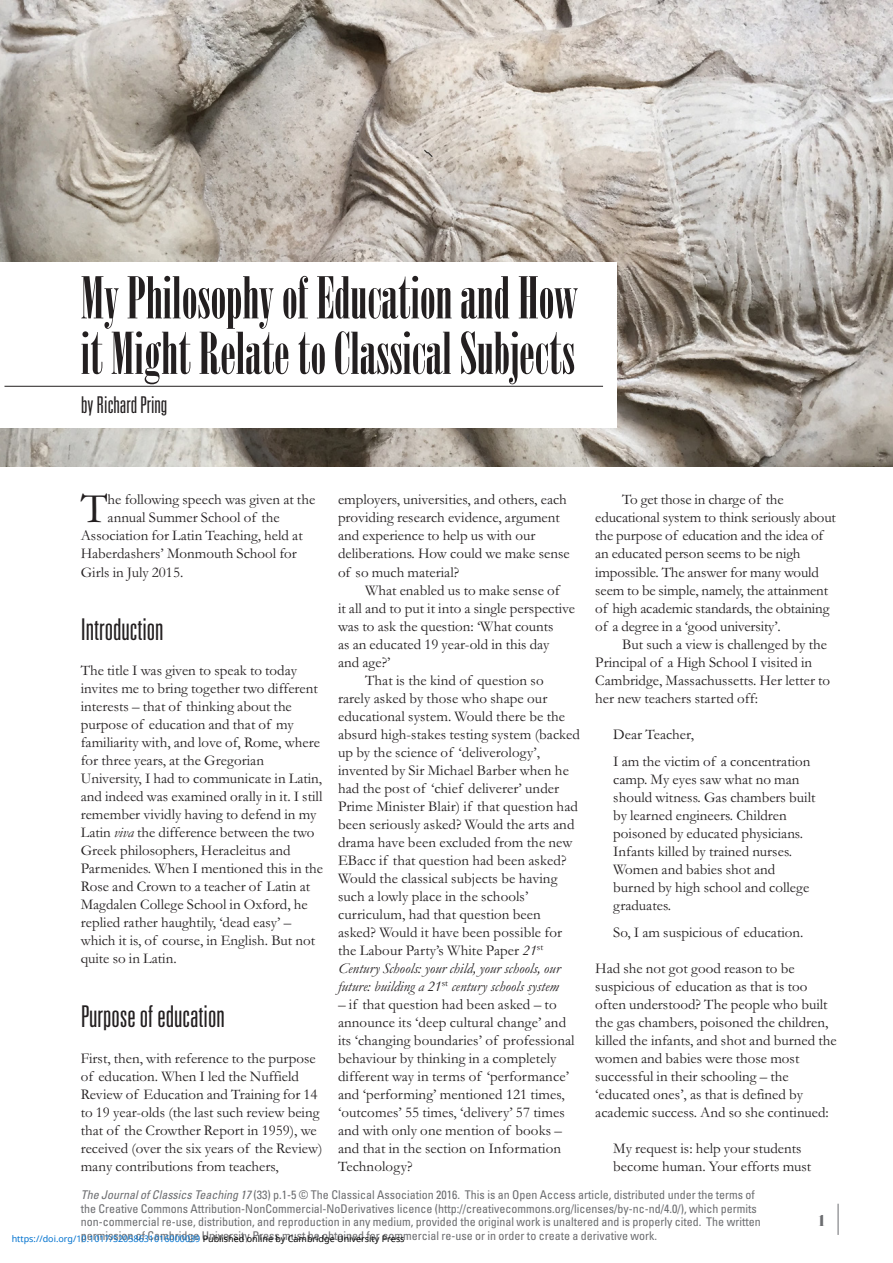
<style>
.page{position:relative;width:893px;height:1263px;background:#fff}
.page>*{position:absolute;margin:0;border:0;box-sizing:border-box;transform-origin:0 0}
.AT{font:57.45px/55.5px "Onyx";color:#231f20}
.T1-First{font:43.65px "Garamond";color:#231f20}
._1{font:300 ultra-condensed 30px "Univers LT Std";color:#231f20}
.AU{font:300 ultra-condensed 23.1px "Univers LT Std";color:#231f20}
.T{font:15px/18px "Garamond";letter-spacing:.005em;color:#231f20}
.T1{font:15px/18px "Garamond";color:#231f20}
.EXT{font:15px/18px "Garamond";color:#231f20}
.T1-First-2{font:15px "Garamond";color:#231f20}
.Folio{font:15px "Onyx MT Std";color:#6c6d70;scale:2 1}
.RRH{font:condensed 12px/13.5px "Univers LT Std";color:#6c6d70}
.t1{font:9px "Noto Sans";color:#0172cf}
.s1{font-style:italic}
.s2{color:#000}
</style>
<div class="page">
<img style="left:0;top:0;width:893px;height:467px">
<hr style="left:838px;top:1204px;width:1px;height:31px;background:#6c6d70">
<div style="left:0;top:262px;width:616px;height:165px;background:#fff"></div>
<hr style="left:4px;top:386px;width:599px;height:1px;background:#231f20">
<p class="AT" style="left:81px;top:270px;width:499px">My Philosophy of Education and How it Might Relate to Classical Subjects</p>
<p class="AU" style="left:81px;top:393px;width:88px">by Richard Pring</p>
<p class="T1-First" style="left:81px;top:485px;width:28px">T</p>
<p class="T1-First-2" style="left:108px;top:492px;width:209px">he following speech was given at the</p>
<p class="T1-First-2" style="left:108px;top:510px;width:174px">annual Summer School of the</p>
<p class="T1-First-2" style="left:81px;top:528px;width:223px">Association for Latin Teaching, held at</p>
<p class="T1-First-2" style="left:81px;top:546px;width:218px">Haberdashers’ Monmouth School for</p>
<p class="T1-First-2" style="left:81px;top:564px;width:104px">Girls in July 2015.</p>
<p class="_1" style="left:81px;top:613px;width:84px">Introduction</p>
<p class="T1" style="left:81px;top:661px;width:244px">The title I was given to speak to today invites me to bring together two different interests – that of thinking about the purpose of education and that of my familiarity with, and love of, Rome, where for three years, at the Gregorian University, I had to communicate in Latin, and indeed was examined orally in it. I still remember vividly having to defend in my Latin <span class="s1">viva</span> the difference between the two Greek philosophers, Heracleitus and Parmenides. When I mentioned this in the Rose and Crown to a teacher of Latin at Magdalen College School in Oxford, he replied rather haughtily, ‘dead easy’ – which it is, of course, in English. But not quite so in Latin.</p>
<p class="_1" style="left:81px;top:1001px;width:145px">Purpose of education</p>
<p class="T1" style="left:81px;top:1049px;width:243px">First, then, with reference to the purpose of education. When I led the Nuffield Review of Education and Training for 14 to 19 year-olds (the last such review being that of the Crowther Report in 1959), we received (over the six years of the Review) many contributions from teachers,</p>
<p class="T1" style="left:338px;top:491px;width:233px">employers, universities, and others, each providing research evidence, argument and experience to help us with our deliberations. How could we make sense of so much material?</p>
<p class="T" style="left:338px;top:581px;width:239px;text-indent:27px">What enabled us to make sense of<br>it all and to put it into a single perspective was to ask the question: ‘What counts<br>as an educated 19 year-old in this day<br>and age?’</p>
<p class="T" style="left:338px;top:671px;width:243px;text-indent:27px">That is the kind of question so rarely asked by those who shape our educational system. Would there be the absurd high-stakes testing system (backed up by the science of ‘deliverology’, invented by Sir Michael Barber when he had the post of ‘chief deliverer’ under Prime Minister Blair) if that question had been seriously asked? Would the arts and drama have been excluded from the new EBacc if that question had been asked?<br>Would the classical subjects be having such a lowly place in the schools’ curriculum, had that question been asked? Would it have been possible for the Labour Party’s White Paper <span class="s1">21</span><sup>st </sup><span class="s1">Century Schools: your child, your schools, our future: building a 21</span><sup>st</sup> <span class="s1">century schools system</span></p>
<p class="T" style="left:338px;top:995px;width:238px"><span class="s1">–</span> if that question had been asked <span class="s1">–</span> to announce its ‘deep cultural change’ and its ‘changing boundaries’ of professional behaviour by thinking in a completely different way in terms of ‘performance’ and ‘performing’ mentioned 121 times, ‘outcomes’ 55 times, ‘delivery’ 57 times and with only one mention of books – and that in the section on Information Technology?</p>
<p class="T" style="left:595px;top:491px;width:242px;text-indent:27px">To get those in charge of the educational system to think seriously about the purpose of education and the idea of an educated person seems to be nigh impossible. The answer for many would seem to be simple, namely, the attainment of high academic standards, the obtaining of a degree in a ‘good university’.</p>
<p class="T" style="left:595px;top:635px;width:236px;text-indent:27px">But such a view is challenged by the Principal of a High School I visited in Cambridge, Massachussetts. Her letter to her new teachers started off:</p>
<p class="EXT" style="left:613px;top:725px;width:82px">Dear Teacher,</p>
<p class="EXT" style="left:613px;top:752px;width:204px">I am the victim of a concentration camp. My eyes saw what no man should witness. Gas chambers built by learned engineers. Children poisoned by educated physicians.<br>Infants killed by trained nurses.<br>Women and babies shot and burned by high school and college graduates.</p>
<p class="EXT" style="left:613px;top:923px;width:192px">So, I am suspicious of education.</p>
<p class="T1" style="left:595px;top:959px;width:243px">Had she not got good reason to be suspicious of education as that is too often understood? The people who built the gas chambers, poisoned the children, killed the infants, and shot and burned the women and babies were those most successful in their schooling – the ‘educated ones’, as that is defined by academic success. And so she continued:</p>
<p class="EXT" style="left:613px;top:1139px;width:200px">My request is: help your students become human. Your efforts must</p>
<p class="RRH" style="left:81px;top:1188px;width:681px"><span class="s1">The Journal of Classics Teaching 17</span> (33) p.1-5 © The Classical Association 2016. This is an Open Access article, distributed under the terms of the Creative Commons Attribution-NonCommercial-NoDerivatives licence (http://creativecommons.org/licenses/by-nc-nd/4.0/), which permits non-commercial re-use, distribution, and reproduction in any medium, provided the original work is unaltered and is properly cited. The written permission of Cambridge University Press must be obtained for commercial re-use or in order to create a derivative work.</p>
<p class="t1" style="left:12px;top:1232px;width:394px">https://doi.org/10.1017/S2058631016000039 <span class="s2">Published online by Cambridge University Press</span></p>
<p class="Folio" style="left:818px;top:1212px;width:5px">1</p>
</div>
